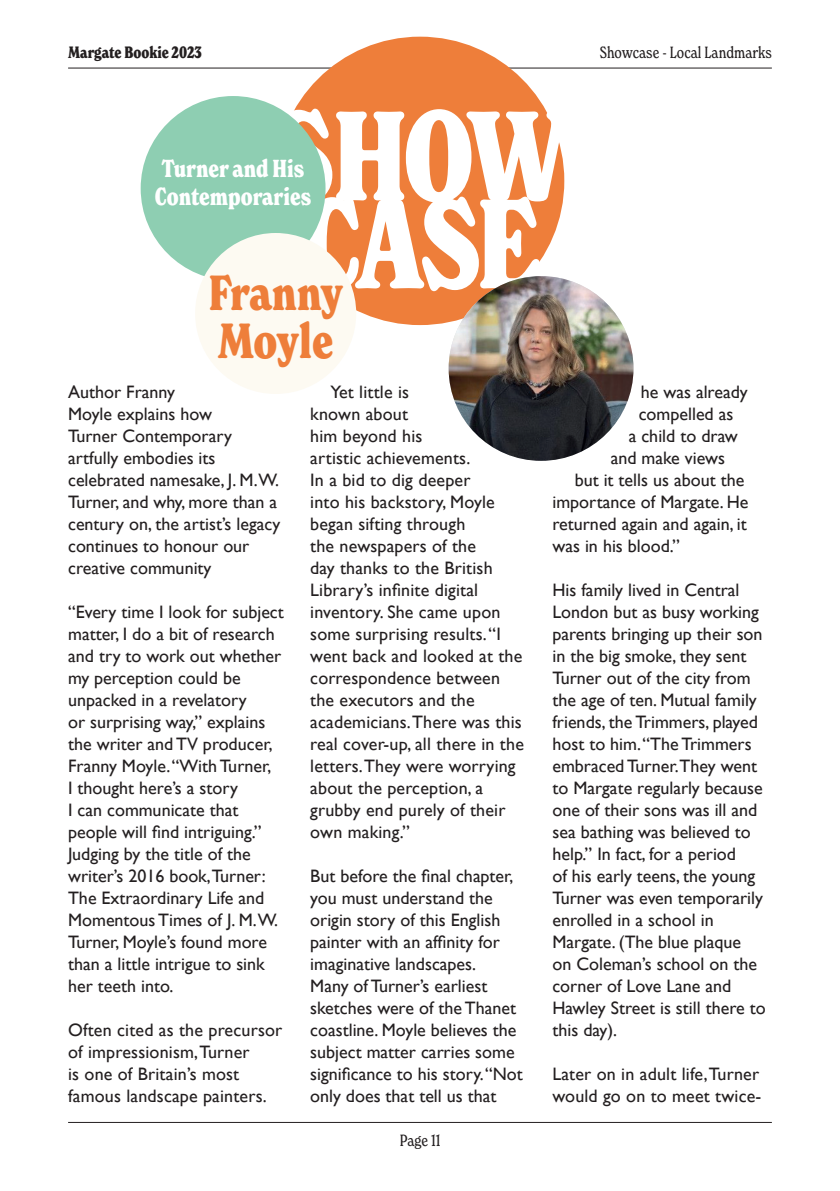
<style>
.page{position:relative;width:840px;height:1191px;background:#fff}
.page>*{position:absolute;margin:0;border:0;box-sizing:border-box;transform-origin:0 0}
.t1{font:700 condensed 123.2px/88px "New Spirit";color:#fff}
.t2{font:700 condensed 48px/48px "New Spirit";letter-spacing:-.01em;color:#ee7e3a}
.t3{font:700 condensed 24px/28px "New Spirit";color:#fff}
.t4{font:18px/22px "Gill Sans";color:#231f20}
.t5{font:condensed 16px "New Spirit";color:#231f20}
.t6{font:700 condensed 16px "New Spirit";color:#231f20}
</style>
<div class="page">
<hr style="left:68px;top:68px;width:703px;height:1px;background:#231f20">
<hr style="left:68px;top:1122px;width:703px;height:1px;background:#231f20">
<div style="left:275px;top:37px;width:289px;height:288px;background:#ee7e3a;border-radius:50%"></div>
<div style="left:141px;top:96px;width:184px;height:185px;background:#8eceb2;border-radius:50%"></div>
<div style="left:195px;top:233px;width:161px;height:161px;background:#fdfaf2;border-radius:50%"></div>
<img style="left:448px;top:276px;width:185px;height:185px;border-radius:92px">
<p class="t6" style="left:68px;top:42px;width:135px">Margate Bookie 2023</p>
<h1 class="t1" style="left:273px;top:113px;width:297px">S H O W<br>C A S E</h1>
<h3 class="t3" style="left:155px;top:155px;width:158px">Turner and His<br>Contemporaries</h3>
<h2 class="t2" style="left:209px;top:269px;width:136px">Franny<br>Moyle</h2>
<p class="t5" style="left:599px;top:42px;width:173px">Showcase - Local Landmarks</p>
<p class="t4" style="left:68px;top:381px;width:213px">Author Franny<br>Moyle explains how<br>Turner Contemporary artfully embodies its celebrated namesake, J. M.W.<br>Turner, and why, more than a century on, the artist’s legacy continues to honour our creative community</p>
<p class="t4" style="left:68px;top:601px;width:217px">“Every time I look for subject matter, I do a bit of research and try to work out whether my perception could be unpacked in a revelatory<br>or surprising way,” explains the writer and TV producer,<br>Franny Moyle. “With Turner,<br>I thought here’s a story<br>I can communicate that people will find intriguing.”<br>Judging by the title of the writer’s 2016 book,Turner:<br>The Extraordinary Life and<br>Momentous Times of J. M.W.<br>Turner, Moyle’s found more than a little intrigue to sink her teeth into.</p>
<p class="t4" style="left:68px;top:1019px;width:216px">Often cited as the precursor of impressionism, Turner<br>is one of Britain’s most famous landscape painters.</p>
<p class="t4" style="left:310px;top:381px;width:215px;text-indent:20px">Yet little is<br>known about<br>him beyond his<br>artistic achievements.<br>In a bid to dig deeper<br>into his backstory, Moyle began sifting through<br>the newspapers of the<br>day thanks to the British<br>Library’s infinite digital inventory. She came upon some surprising results. “I went back and looked at the correspondence between the executors and the academicians. There was this real cover-up, all there in the letters. They were worrying about the perception, a grubby end purely of their own making.”</p>
<p class="t4" style="left:310px;top:865px;width:214px">But before the final chapter, you must understand the origin story of this English painter with an affinity for imaginative landscapes.<br>Many of Turner’s earliest sketches were of the Thanet coastline. Moyle believes the subject matter carries some significance to his story. “Not only does that tell us that</p>
<p class="t5" style="left:399px;top:1130px;width:42px">Page 11</p>
<p class="t4" style="left:640px;top:381px;width:108px">he was already</p>
<p class="t4" style="left:638px;top:403px;width:96px">compelled as</p>
<p class="t4" style="left:628px;top:425px;width:110px">a child to draw</p>
<p class="t4" style="left:610px;top:447px;width:116px">and make views</p>
<p class="t4" style="left:574px;top:469px;width:171px">but it tells us about the</p>
<p class="t4" style="left:552px;top:491px;width:197px">importance of Margate. He</p>
<p class="t4" style="left:552px;top:513px;width:196px">returned again and again, it</p>
<p class="t4" style="left:552px;top:534px;width:129px">was in his blood.”</p>
<p class="t4" style="left:552px;top:578px;width:215px">His family lived in Central<br>London but as busy working parents bringing up their son in the big smoke, they sent<br>Turner out of the city from the age of ten. Mutual family friends, the Trimmers, played host to him. “The Trimmers embraced Turner.They went to Margate regularly because one of their sons was ill and sea bathing was believed to help.” In fact, for a period<br>of his early teens, the young<br>Turner was even temporarily enrolled in a school in<br>Margate. (The blue plaque<br>on Coleman’s school on the corner of Love Lane and<br>Hawley Street is still there to this day).</p>
<p class="t4" style="left:552px;top:1062px;width:210px">Later on in adult life, Turner would go on to meet twice-</p>
</div>
